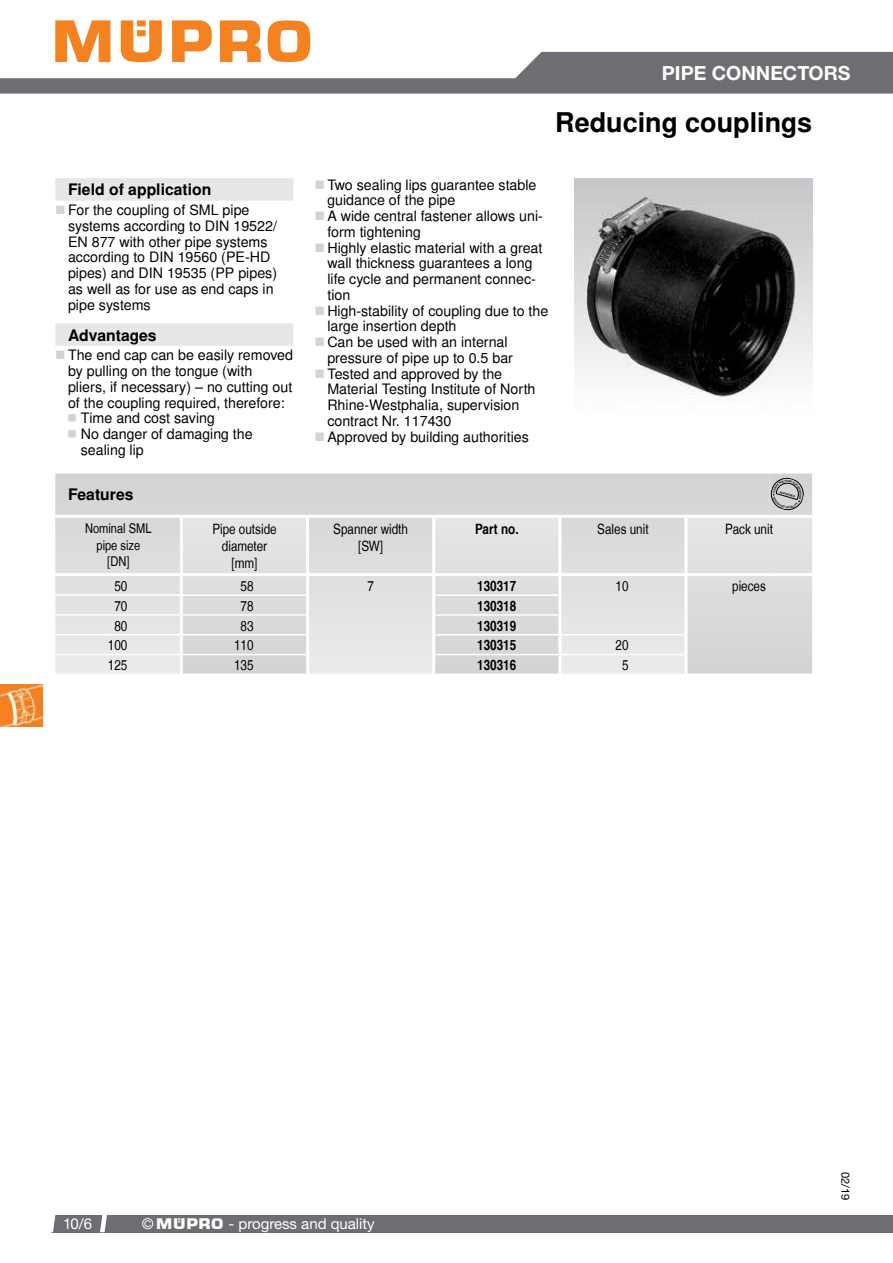
<style>
.page{position:relative;width:893px;height:1263px;background:#fff}
.page>*{position:absolute;margin:0;border:0;box-sizing:border-box;transform-origin:0 0}
.t1{font:700 27px "MUEPRO";color:#000}
.t2{font:700 19.5px "Helvetica Neue CE";color:#fff}
.t3{font:700 15.75px "MUEPRO";color:#000}
.t4{font:15px "Helvetica Neue CE";color:#fff}
.t5{font:14.25px/15.8px "MUEPRO";color:#000}
.t6{font:condensed 14.25px/17.1px "MUEPRO";color:#000;text-align:center}
.t7{font:700 condensed 14.25px "MUEPRO";color:#000}
.t8{font:condensed 13.5px/16.2px "MUEPRO";color:#000;text-align:center}
.t9{font:11.25px "Helvetica Neue";color:#000}
.t10{font:700 2.85px "Helvetica Neue";color:#000;scale:1.05 1}
.s1{font-family:"Helvetica Neue";font-stretch:condensed}
.s2{font-family:"MPR"}
</style>
<div class="page">
<img style="left:0;top:684px;width:43px;height:42px">
<svg style="left:55px;top:473px;width:757px;height:201px;background:#d9dadb"></svg>
<svg style="left:183px;top:518px;width:629px;height:156px;background:#dddee0"></svg>
<hr style="left:180px;top:518px;width:3px;height:55px;background:#fff">
<hr style="left:306px;top:518px;width:3px;height:55px;background:#fff">
<hr style="left:432px;top:518px;width:3px;height:55px;background:#fff">
<hr style="left:558px;top:518px;width:3px;height:55px;background:#fff">
<hr style="left:684px;top:518px;width:3px;height:55px;background:#fff">
<hr style="left:180px;top:576px;width:3px;height:18px;background:#fff">
<hr style="left:306px;top:576px;width:3px;height:19px;background:#fff">
<hr style="left:432px;top:576px;width:3px;height:19px;background:#fff">
<hr style="left:558px;top:576px;width:3px;height:19px;background:#fff">
<hr style="left:684px;top:576px;width:3px;height:19px;background:#fff">
<hr style="left:180px;top:596px;width:3px;height:18px;background:#fff">
<hr style="left:306px;top:595px;width:3px;height:20px;background:#fff">
<hr style="left:432px;top:595px;width:3px;height:20px;background:#fff">
<hr style="left:558px;top:595px;width:3px;height:20px;background:#fff">
<hr style="left:684px;top:595px;width:3px;height:20px;background:#fff">
<hr style="left:180px;top:616px;width:3px;height:18px;background:#fff">
<hr style="left:306px;top:615px;width:3px;height:20px;background:#fff">
<hr style="left:432px;top:615px;width:3px;height:20px;background:#fff">
<hr style="left:558px;top:615px;width:3px;height:19px;background:#fff">
<hr style="left:684px;top:615px;width:3px;height:20px;background:#fff">
<hr style="left:180px;top:635px;width:3px;height:19px;background:#fff">
<hr style="left:306px;top:635px;width:3px;height:19px;background:#fff">
<hr style="left:432px;top:635px;width:3px;height:19px;background:#fff">
<hr style="left:558px;top:635px;width:3px;height:19px;background:#fff">
<hr style="left:684px;top:635px;width:3px;height:19px;background:#fff">
<hr style="left:180px;top:655px;width:3px;height:19px;background:#fff">
<hr style="left:306px;top:654px;width:3px;height:20px;background:#fff">
<hr style="left:432px;top:654px;width:3px;height:20px;background:#fff">
<hr style="left:558px;top:655px;width:3px;height:19px;background:#fff">
<hr style="left:684px;top:654px;width:3px;height:20px;background:#fff">
<hr style="left:55px;top:594px;width:126px;height:2px;background:#fff">
<hr style="left:181px;top:594px;width:125px;height:2px;background:#fff">
<hr style="left:435px;top:594px;width:123px;height:2px;background:#fff">
<hr style="left:55px;top:614px;width:126px;height:2px;background:#fff">
<hr style="left:181px;top:614px;width:125px;height:2px;background:#fff">
<hr style="left:435px;top:614px;width:123px;height:2px;background:#fff">
<hr style="left:55px;top:634px;width:126px;height:1px;background:#fff">
<hr style="left:181px;top:634px;width:125px;height:1px;background:#fff">
<hr style="left:435px;top:634px;width:125px;height:1px;background:#fff">
<hr style="left:560px;top:634px;width:124px;height:1px;background:#fff">
<hr style="left:55px;top:654px;width:126px;height:1px;background:#fff">
<hr style="left:181px;top:654px;width:125px;height:1px;background:#fff">
<hr style="left:435px;top:654px;width:125px;height:1px;background:#fff">
<hr style="left:560px;top:654px;width:124px;height:1px;background:#fff">
<hr style="left:55px;top:573px;width:126px;height:3px;background:#fff">
<hr style="left:181px;top:573px;width:127px;height:3px;background:#fff">
<hr style="left:308px;top:573px;width:126px;height:3px;background:#fff">
<hr style="left:434px;top:573px;width:126px;height:3px;background:#fff">
<hr style="left:560px;top:573px;width:126px;height:3px;background:#fff">
<hr style="left:686px;top:573px;width:84px;height:3px;background:#fff">
<hr style="left:770px;top:573px;width:42px;height:3px;background:#fff">
<hr style="left:55px;top:515px;width:126px;height:3px;background:#fff">
<hr style="left:181px;top:515px;width:127px;height:3px;background:#fff">
<hr style="left:308px;top:515px;width:126px;height:3px;background:#fff">
<hr style="left:434px;top:515px;width:126px;height:3px;background:#fff">
<hr style="left:560px;top:515px;width:126px;height:3px;background:#fff">
<hr style="left:686px;top:515px;width:84px;height:3px;background:#fff">
<hr style="left:770px;top:515px;width:42px;height:3px;background:#fff">
<img style="left:574px;top:179px;width:238px;height:224px">
<div style="left:55px;top:178px;width:238px;height:23px;background:#e6e7e8"></div>
<div style="left:55px;top:323px;width:238px;height:23px;background:#e6e7e8"></div>
<svg style="left:0;top:20px;width:893px;height:74px"></svg>
<div style="left:51px;top:1215px;width:842px;height:17px;background:#6d6e71"></div>
<svg style="left:51px;top:1215px;width:4px;height:17px"></svg>
<svg style="left:100px;top:1215px;width:7px;height:17px"></svg>
<svg style="left:767px;top:474px;width:40px;height:40px;background:#bebfc1"></svg>
<h2 class="t2" style="left:662px;top:61px;width:190px">PIPE CONNECTORS</h2>
<p class="t3" style="left:68px;top:180px;width:145px">Field of application</p>
<p class="t5" style="left:68px;top:203px;width:211px">For the coupling of SML pipe systems according to DIN 19522/<br>EN 877 with other pipe systems according to DIN 19560 (PE-HD pipes) and DIN 19535 (PP pipes) as well as for use as end caps in pipe systems</p>
<p class="t3" style="left:68px;top:325px;width:90px">Advantages</p>
<p class="t5" style="left:68px;top:348px;width:226px">The end cap can be easily removed</p>
<p class="t5" style="left:68px;top:363px;width:186px">by pulling on the tongue (with</p>
<p class="t5" style="left:68px;top:379px;width:226px">pliers, if necessary) – no cutting out</p>
<p class="t5" style="left:68px;top:395px;width:218px">of the coupling required, therefore:</p>
<p class="t5" style="left:81px;top:411px;width:135px">Time and cost saving</p>
<p class="t5" style="left:81px;top:426px;width:173px">No danger of damaging the</p>
<p class="t5" style="left:81px;top:442px;width:65px">sealing lip</p>
<h1 class="t1" style="left:555px;top:106px;width:258px">Reducing couplings</h1>
<p class="t5" style="left:327px;top:177px;width:222px">Two sealing lips guarantee stable guidance of the pipe<br>A wide central fastener allows uni&shy;form tightening<br>Highly elastic material with a great wall thickness guarantees a long life cycle and permanent connec&shy;tion<br>High-stability of coupling due to the large insertion depth<br>Can be used with an internal pressure of pipe up to 0.5 bar<br>Tested and approved by the<br>Material Testing Institute of North<br>Rhine-Westphalia, supervision contract Nr. 117430<br>Approved by building authorities</p>
<p class="t3" style="left:68px;top:485px;width:67px">Features</p>
<p class="t10" style="left:780px;top:490px;width:17px;rotate:16deg">APPROVED</p>
<p class="t8" style="left:85px;top:521px;width:68px">Nominal SML pipe size [DN]</p>
<p class="t6" style="left:212px;top:521px;width:66px">Pipe outside diameter [mm]</p>
<p class="t6" style="left:333px;top:521px;width:76px">Spanner width [SW]</p>
<p class="t7" style="left:475px;top:520px;width:45px">Part no.</p>
<p class="t6" style="left:597px;top:521px;width:53px">Sales unit</p>
<p class="t6" style="left:725px;top:521px;width:49px">Pack unit</p>
<p class="t6" style="left:114px;top:578px;width:14px">50</p>
<p class="t6" style="left:241px;top:578px;width:14px">58</p>
<p class="t6" style="left:367px;top:578px;width:8px">7</p>
<p class="t7" style="left:477px;top:577px;width:40px">130317</p>
<p class="t6" style="left:616px;top:578px;width:14px">10</p>
<p class="t6" style="left:732px;top:578px;width:35px">pieces</p>
<p class="t6" style="left:114px;top:597px;width:14px">70</p>
<p class="t6" style="left:241px;top:597px;width:14px">78</p>
<p class="t7" style="left:477px;top:597px;width:40px">130318</p>
<p class="t6" style="left:114px;top:617px;width:14px">80</p>
<p class="t6" style="left:241px;top:617px;width:14px">83</p>
<p class="t7" style="left:477px;top:617px;width:40px">130319</p>
<p class="t6" style="left:108px;top:637px;width:21px">100</p>
<p class="t6" style="left:234px;top:637px;width:21px">110</p>
<p class="t7" style="left:477px;top:636px;width:40px">130315</p>
<p class="t6" style="left:616px;top:637px;width:14px">20</p>
<p class="t6" style="left:108px;top:657px;width:21px">125</p>
<p class="t6" style="left:234px;top:657px;width:21px">135</p>
<p class="t7" style="left:477px;top:656px;width:40px">130316</p>
<p class="t6" style="left:622px;top:657px;width:8px">5</p>
<p class="t4" style="left:63px;top:1214px;width:31px">10/6</p>
<p class="t4" style="left:142px;top:1214px;width:234px"><span class="s1">©</span> <span class="s2">Müpro</span> - progress and quality</p>
<p class="t9" style="left:852px;top:1171px;width:30px;rotate:90deg">02/19</p>
</div>
